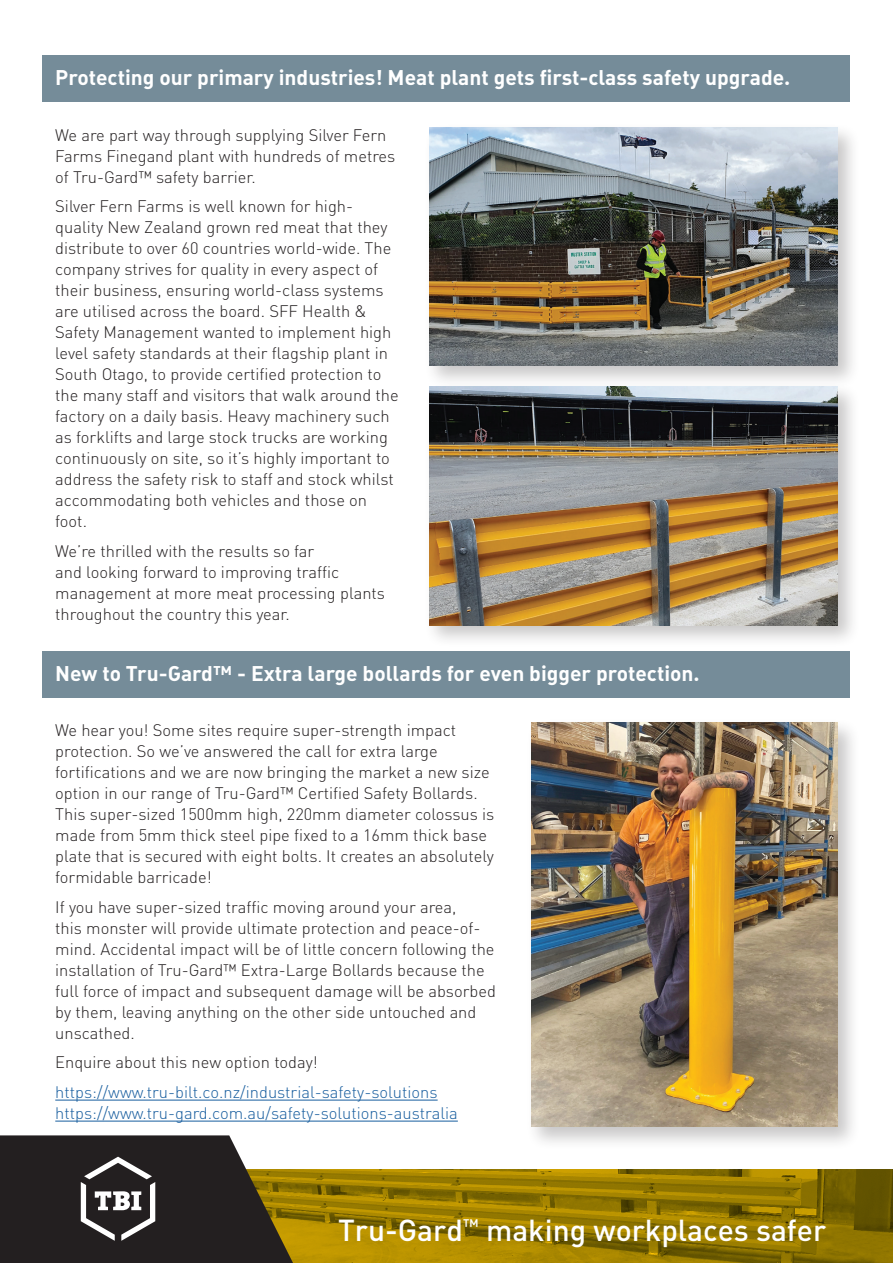
<style>
.page{position:relative;width:893px;height:1263px;background:#fff}
.page>*{position:absolute;margin:0;border:0;box-sizing:border-box;transform-origin:0 0}
.t1{font:500 30px "DIN";color:#fff}
.t2{font:21px "DIN Bold Alternate";color:#fff}
.t3{font:300 16.5px/21px "DIN";color:#231f20}
.t4{font:300 16.5px/21px "DIN";color:#175d9e}
</style>
<div class="page">
<div style="left:43px;top:55px;width:807px;height:47px;background:#758c99"></div>
<div style="left:43px;top:651px;width:807px;height:46px;background:#758c99"></div>
<hr style="left:55px;top:1100px;width:383px;height:1px;background:#175d9e">
<hr style="left:55px;top:1121px;width:403px;height:1px;background:#175d9e">
<div style="left:424px;top:122px;width:437px;height:267px;background:#231f20;opacity:.25"></div>
<img style="left:429px;top:128px;width:409px;height:238px">
<div style="left:424px;top:382px;width:437px;height:266px;background:#231f20;opacity:.25"></div>
<img style="left:429px;top:387px;width:409px;height:238px">
<div style="left:526px;top:718px;width:335px;height:432px;background:#231f20;opacity:.25"></div>
<img style="left:531px;top:723px;width:307px;height:404px">
<img style="left:293px;top:1169px;width:600px;height:94px">
<svg style="left:0;top:1135px;width:293px;height:128px;background:#3f3a33"></svg>
<p class="t2" style="left:55px;top:64px;width:737px">Protecting our primary industries! Meat plant gets first-class safety upgrade.</p>
<p class="t3" style="left:55px;top:124px;width:342px">We are part way through supplying Silver Fern<br>Farms Finegand plant with hundreds of metres of Tru-Gard™ safety barrier.</p>
<p class="t3" style="left:55px;top:196px;width:345px">Silver Fern Farms is well known for high&shy;quality New Zealand grown red meat that they distribute to over 60 countries world-wide. The company strives for quality in every aspect of their business, ensuring world-class systems are utilised across the board. SFF Health &amp; Safety Management wanted to implement high level safety standards at their flagship plant in South Otago, to provide certified protection to the many staff and visitors that walk around the factory on a daily basis. Heavy machinery such as forklifts and large stock trucks are working continuously on site, so it’s highly important to address the safety risk to staff and stock whilst accommodating both vehicles and those on foot.</p>
<p class="t3" style="left:55px;top:540px;width:331px">We’re thrilled with the results so far<br>and looking forward to improving traffic management at more meat processing plants throughout the country this year.</p>
<p class="t2" style="left:55px;top:659px;width:646px">New to Tru-Gard™ - Extra large bollards for even bigger protection.</p>
<p class="t3" style="left:55px;top:720px;width:441px">We hear you! Some sites require super-strength impact protection. So we’ve answered the call for extra large fortifications and we are now bringing the market a new size option in our range of Tru-Gard™ Certified Safety Bollards.<br>This super-sized 1500mm high, 220mm diameter colossus is made from 5mm thick steel pipe fixed to a 16mm thick base plate that is secured with eight bolts. It creates an absolutely formidable barricade!</p>
<p class="t3" style="left:55px;top:896px;width:442px">If you have super-sized traffic moving around your area,<br>this monster will provide ultimate protection and peace-of&shy;mind. Accidental impact will be of little concern following the installation of Tru-Gard™ Extra-Large Bollards because the full force of impact and subsequent damage will be absorbed by them, leaving anything on the other side untouched and unscathed.</p>
<p class="t3" style="left:55px;top:1052px;width:264px">Enquire about this new option today!</p>
<p class="t4" style="left:55px;top:1081px;width:404px">https://www.tru-bilt.co.nz/industrial-safety-solutions https://www.tru-gard.com.au/safety-solutions-australia</p>
<h1 class="t1" style="left:338px;top:1211px;width:490px">Tru-Gard<sup>™</sup> making workplaces safer</h1>
</div>
